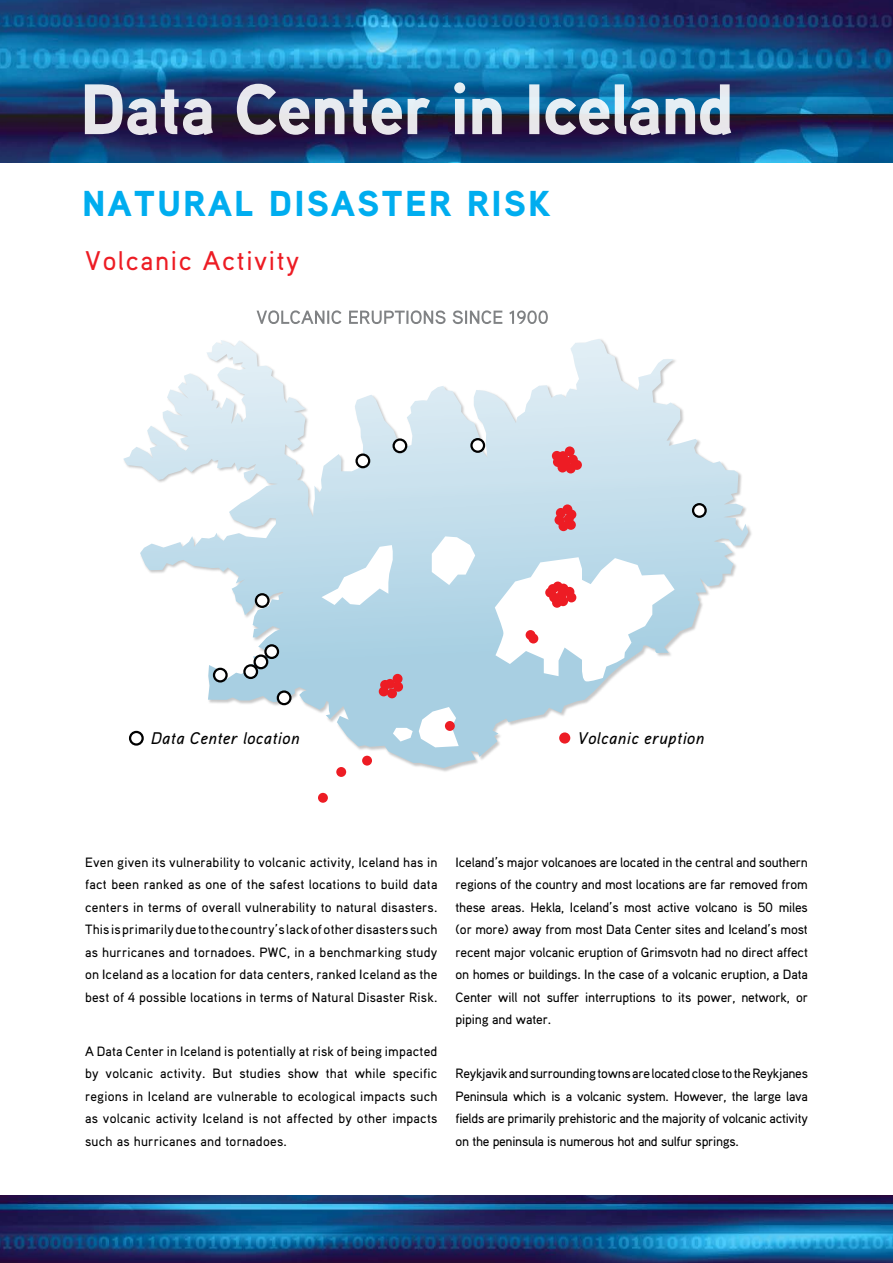
<style>
.page{position:relative;width:893px;height:1263px;background:#fff}
.page>*{position:absolute;margin:0;border:0;box-sizing:border-box;transform-origin:0 0}
.t1{font:900 36px "Aaux Pro";letter-spacing:.06em;color:#00adef}
.t2{font:500 27px "Aaux Pro";letter-spacing:.06em;color:#ed1c24}
.t3{font:italic 500 16.8px "Aaux Pro";letter-spacing:.03em;color:#000}
.t4{font:500 13.5px/22.5px "Aaux Pro";color:#000;text-align:justify}
</style>
<div class="page">
<img style="left:0;top:1196px;width:893px;height:67px">
<img style="left:0;top:0;width:893px;height:163px">
<svg style="left:85px;top:82px;width:646px;height:53px;background:#697a99"></svg>
<div style="left:123px;top:338px;width:631px;height:435px;background:#000;opacity:.22"></div>
<svg style="left:123px;top:339px;width:574px;height:429px"></svg>
<svg style="left:256px;top:594px;width:12px;height:13px"></svg>
<div style="left:255px;top:593px;width:15px;height:15px;border:2px solid #000;border-radius:50%"></div>
<svg style="left:357px;top:455px;width:12px;height:12px"></svg>
<div style="left:355px;top:453px;width:15px;height:15px;border:2px solid #000;border-radius:50%"></div>
<svg style="left:394px;top:440px;width:12px;height:12px"></svg>
<div style="left:392px;top:438px;width:15px;height:15px;border:2px solid #000;border-radius:50%"></div>
<svg style="left:471px;top:439px;width:13px;height:13px"></svg>
<div style="left:470px;top:438px;width:15px;height:15px;border:2px solid #000;border-radius:50%"></div>
<div style="left:693px;top:504px;width:13px;height:13px;background:#fff;border-radius:50%"></div>
<div style="left:692px;top:503px;width:15px;height:15px;border:2px solid #000;border-radius:50%"></div>
<svg style="left:278px;top:691px;width:12px;height:13px"></svg>
<div style="left:277px;top:690px;width:15px;height:15px;border:2px solid #000;border-radius:50%"></div>
<svg style="left:265px;top:645px;width:13px;height:13px"></svg>
<div style="left:264px;top:644px;width:15px;height:15px;border:2px solid #000;border-radius:50%"></div>
<svg style="left:255px;top:656px;width:12px;height:12px"></svg>
<div style="left:253px;top:654px;width:15px;height:15px;border:2px solid #000;border-radius:50%"></div>
<div style="left:214px;top:669px;width:13px;height:12px;background:#fff;border-radius:50%"></div>
<div style="left:213px;top:668px;width:15px;height:14px;border:2px solid #000;border-radius:50%"></div>
<svg style="left:244px;top:665px;width:13px;height:13px"></svg>
<div style="left:243px;top:664px;width:15px;height:15px;border:2px solid #000;border-radius:50%"></div>
<svg style="left:495px;top:557px;width:180px;height:125px"></svg>
<svg style="left:432px;top:536px;width:43px;height:49px"></svg>
<svg style="left:321px;top:545px;width:72px;height:60px"></svg>
<svg style="left:419px;top:707px;width:40px;height:40px"></svg>
<svg style="left:393px;top:728px;width:20px;height:13px"></svg>
<div style="left:318px;top:793px;width:10px;height:10px;background:#ed1c24;border-radius:50%"></div>
<div style="left:336px;top:767px;width:10px;height:10px;background:#ed1c24;border-radius:50%"></div>
<div style="left:362px;top:756px;width:10px;height:10px;background:#ed1c24;border-radius:50%"></div>
<div style="left:445px;top:721px;width:10px;height:10px;background:#ed1c24;border-radius:50%"></div>
<div style="left:379px;top:686px;width:10px;height:10px;background:#ed1c24;border-radius:50%"></div>
<div style="left:380px;top:680px;width:10px;height:10px;background:#ed1c24;border-radius:50%"></div>
<div style="left:385px;top:679px;width:10px;height:10px;background:#ed1c24;border-radius:50%"></div>
<div style="left:387px;top:688px;width:10px;height:10px;background:#ed1c24;border-radius:50%"></div>
<div style="left:393px;top:682px;width:10px;height:10px;background:#ed1c24;border-radius:50%"></div>
<div style="left:393px;top:674px;width:10px;height:10px;background:#ed1c24;border-radius:50%"></div>
<div style="left:558px;top:521px;width:10px;height:10px;background:#ed1c24;border-radius:50%"></div>
<div style="left:554px;top:515px;width:10px;height:10px;background:#ed1c24;border-radius:50%"></div>
<div style="left:556px;top:508px;width:10px;height:10px;background:#ed1c24;border-radius:50%"></div>
<div style="left:562px;top:504px;width:10px;height:10px;background:#ed1c24;border-radius:50%"></div>
<div style="left:566px;top:510px;width:10px;height:9px;background:#ed1c24;border-radius:50%"></div>
<div style="left:564px;top:514px;width:10px;height:10px;background:#ed1c24;border-radius:50%"></div>
<div style="left:566px;top:520px;width:10px;height:10px;background:#ed1c24;border-radius:50%"></div>
<div style="left:552px;top:451px;width:10px;height:10px;background:#ed1c24;border-radius:50%"></div>
<div style="left:553px;top:457px;width:10px;height:10px;background:#ed1c24;border-radius:50%"></div>
<div style="left:558px;top:451px;width:10px;height:10px;background:#ed1c24;border-radius:50%"></div>
<div style="left:561px;top:456px;width:10px;height:10px;background:#ed1c24;border-radius:50%"></div>
<div style="left:557px;top:463px;width:10px;height:9px;background:#ed1c24;border-radius:50%"></div>
<div style="left:566px;top:464px;width:10px;height:9px;background:#ed1c24;border-radius:50%"></div>
<div style="left:568px;top:455px;width:10px;height:10px;background:#ed1c24;border-radius:50%"></div>
<div style="left:565px;top:446px;width:10px;height:10px;background:#ed1c24;border-radius:50%"></div>
<div style="left:572px;top:460px;width:10px;height:10px;background:#ed1c24;border-radius:50%"></div>
<div style="left:545px;top:588px;width:10px;height:9px;background:#ed1c24;border-radius:50%"></div>
<div style="left:548px;top:584px;width:10px;height:10px;background:#ed1c24;border-radius:50%"></div>
<div style="left:553px;top:581px;width:10px;height:10px;background:#ed1c24;border-radius:50%"></div>
<div style="left:558px;top:584px;width:10px;height:9px;background:#ed1c24;border-radius:50%"></div>
<div style="left:564px;top:587px;width:10px;height:10px;background:#ed1c24;border-radius:50%"></div>
<div style="left:557px;top:589px;width:10px;height:10px;background:#ed1c24;border-radius:50%"></div>
<div style="left:549px;top:592px;width:10px;height:10px;background:#ed1c24;border-radius:50%"></div>
<div style="left:558px;top:596px;width:10px;height:10px;background:#ed1c24;border-radius:50%"></div>
<div style="left:566px;top:592px;width:10px;height:10px;background:#ed1c24;border-radius:50%"></div>
<div style="left:552px;top:598px;width:10px;height:10px;background:#ed1c24;border-radius:50%"></div>
<div style="left:526px;top:630px;width:9px;height:10px;background:#ed1c24;border-radius:50%"></div>
<div style="left:528px;top:634px;width:10px;height:9px;background:#ed1c24;border-radius:50%"></div>
<div style="left:559px;top:732px;width:11px;height:11px;background:#ed1c24;border-radius:50%"></div>
<svg style="left:130px;top:732px;width:13px;height:12px"></svg>
<div style="left:129px;top:731px;width:15px;height:15px;border:2px solid #000;border-radius:50%"></div>
<svg style="left:257px;top:310px;width:291px;height:14px"></svg>
<h1 class="t1" style="left:82px;top:180px;width:470px">NATURAL DISASTER RISK</h1>
<h2 class="t2" style="left:85px;top:244px;width:216px">Volcanic Activity</h2>
<p class="t3" style="left:151px;top:727px;width:150px">Data Center location</p>
<p class="t3" style="left:578px;top:727px;width:128px">Volcanic eruption</p>
<p class="t4" style="left:85px;top:850px;width:354px">Even given its vulnerability to volcanic activity, Iceland has in fact been ranked as one of the safest locations to build data centers in terms of overall vulnerability to natural disasters.<br>This is primarily due to the country’s lack of other disasters such as hurricanes and tornadoes. PWC, in a benchmarking study on Iceland as a location for data centers, ranked Iceland as the best of 4 possible locations in terms of Natural Disaster Risk.</p>
<p class="t4" style="left:85px;top:1039px;width:354px">A Data Center in Iceland is potentially at risk of being impacted by volcanic activity. But studies show that while specific regions in Iceland are vulnerable to ecological impacts such as volcanic activity Iceland is not affected by other impacts such as hurricanes and tornadoes.</p>
<p class="t4" style="left:455px;top:850px;width:354px">Iceland’s major volcanoes are located in the central and southern regions of the country and most locations are far removed from these areas. Hekla, Iceland’s most active volcano is 50 miles (or more) away from most Data Center sites and Iceland’s most recent major volcanic eruption of Grimsvotn had no direct affect on homes or buildings. In the case of a volcanic eruption, a Data Center will not suffer interruptions to its power, network, or piping and water.</p>
<p class="t4" style="left:455px;top:1062px;width:354px">Reykjavik and surrounding towns are located close to the Reykjanes Peninsula which is a volcanic system. However, the large lava fields are primarily prehistoric and the majority of volcanic activity on the peninsula is numerous hot and sulfur springs.</p>
</div>
